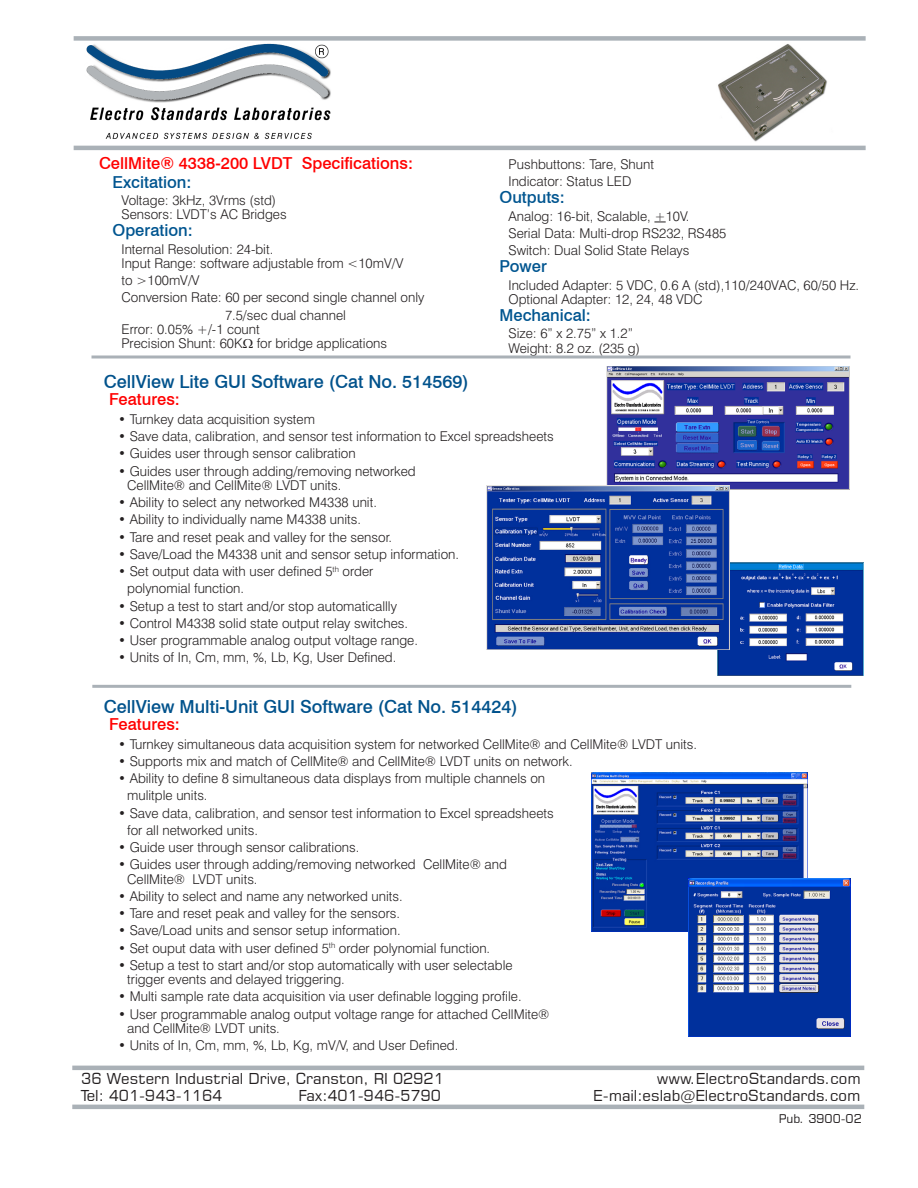
<style>
.page{position:relative;width:918px;height:1188px;background:#fff}
.page>*{position:absolute;margin:0;border:0;box-sizing:border-box;transform-origin:0 0}
.t1{font:500 18px "Swiss 721 BT";color:#00528c}
.t2{font:500 16.5px "Swiss 721 BT";color:#f00}
.t3{font:500 16.5px "Swiss 721 BT";color:#005590}
.t4{font:15px "Square 721 BT";color:#231f20}
.t5{font:300 13.5px/14.2px "Swiss 721 BT";color:#231f20}
.t6{font:12px "Square 721 BT";color:#231f20}
</style>
<div class="page">
<img style="left:693px;top:44px;width:162px;height:102px">
<img style="left:86px;top:43px;width:245px;height:97px">
<div style="left:74px;top:36px;width:792px;height:5px;background:#aab1b7"></div>
<hr style="left:74px;top:146px;width:792px;height:4px;background:#aab1b7">
<hr style="left:72px;top:1105px;width:792px;height:4px;background:#aab1b7">
<hr style="left:72px;top:1066px;width:792px;height:4px;background:#aab1b7">
<svg style="left:654px;top:222px;width:12px;height:1px"></svg>
<hr style="left:92px;top:356px;width:758px;height:2px;background:#aab1b7">
<hr style="left:92px;top:685px;width:759px;height:3px;background:#aab1b7">
<img style="left:718px;top:563px;width:145px;height:113px">
<img style="left:606px;top:366px;width:243px;height:123px">
<img style="left:591px;top:772px;width:216px;height:159px">
<img style="left:689px;top:879px;width:162px;height:157px">
<img style="left:486px;top:486px;width:243px;height:163px">
<p class="t2" style="left:99px;top:153px;width:316px">CellMite® 4338-200 LVDT Specifications:</p>
<p class="t3" style="left:112px;top:172px;width:80px">Excitation:</p>
<p class="t5" style="left:122px;top:193px;width:167px">Voltage: 3kHz, 3Vrms (std)<br>Sensors: LVDT’s AC Bridges</p>
<p class="t3" style="left:112px;top:221px;width:82px">Operation:</p>
<p class="t5" style="left:122px;top:242px;width:283px">Internal Resolution: 24-bit.<br>Input Range: software adjustable from &lt;10mV/V</p>
<p class="t5" style="left:122px;top:273px;width:80px">to &gt;100mV/V</p>
<p class="t5" style="left:122px;top:290px;width:305px">Conversion Rate: 60 per second single channel only</p>
<p class="t5" style="left:225px;top:308px;width:122px">7.5/sec dual channel</p>
<p class="t5" style="left:122px;top:322px;width:267px">Error: 0.05% +/-1 count<br>Precision Shunt: 60K for bridge applications</p>
<p class="t5" style="left:508px;top:155px;width:147px;line-height:17.2px">Pushbuttons: Tare, Shunt<br>Indicator: Status LED</p>
<p class="t3" style="left:500px;top:187px;width:67px">Outputs:</p>
<p class="t5" style="left:508px;top:207px;width:219px;line-height:17.2px">Analog: 16-bit, Scalable, +10V.<br>Serial Data: Multi-drop RS232, RS485<br>Switch: Dual Solid State Relays</p>
<p class="t3" style="left:500px;top:256px;width:49px">Power</p>
<p class="t5" style="left:508px;top:278px;width:352px">Included Adapter: 5 VDC, 0.6 A (std),110/240VAC, 60/50 Hz.<br>Optional Adapter: 12, 24, 48 VDC</p>
<p class="t3" style="left:500px;top:305px;width:93px">Mechanical:</p>
<p class="t5" style="left:508px;top:326px;width:133px">Size: 6” x 2.75” x 1.2”<br>Weight: 8.2 oz. (235 g)</p>
<h1 class="t1" style="left:104px;top:371px;width:367px">CellView Lite GUI Software (Cat No. 514569)</h1>
<p class="t2" style="left:109px;top:389px;width:72px">Features:</p>
<p class="t5" style="left:118px;top:412px;width:198px">• Turnkey data acquisition system</p>
<p class="t5" style="left:118px;top:429px;width:437px">• Save data, calibration, and sensor test information to Excel spreadsheets</p>
<p class="t5" style="left:118px;top:446px;width:239px">• Guides user through sensor calibration</p>
<p class="t5" style="left:127px;top:464px;width:290px;text-indent:-9px">• Guides user through adding/removing networked<br>CellMite® and CellMite® LVDT units.</p>
<p class="t5" style="left:118px;top:495px;width:260px">• Ability to select any networked M4338 unit.</p>
<p class="t5" style="left:118px;top:512px;width:244px">• Ability to individually name M4338 units.</p>
<p class="t5" style="left:118px;top:530px;width:275px">• Tare and reset peak and valley for the sensor.</p>
<p class="t5" style="left:118px;top:547px;width:342px">• Save/Load the M4338 unit and sensor setup information.</p>
<p class="t5" style="left:127px;top:563px;width:248px;line-height:17.2px;text-indent:-9px">• Set output data with user defined 5<sup>th</sup> order polynomial function.</p>
<p class="t5" style="left:118px;top:599px;width:280px">• Setup a test to start and/or stop automaticallly</p>
<p class="t5" style="left:118px;top:616px;width:292px">• Control M4338 solid state output relay switches.</p>
<p class="t5" style="left:118px;top:633px;width:301px">• User programmable analog output voltage range.</p>
<p class="t5" style="left:118px;top:650px;width:280px">• Units of In, Cm, mm, %, Lb, Kg, User Defined.</p>
<h1 class="t1" style="left:104px;top:696px;width:416px">CellView Multi-Unit GUI Software (Cat No. 514424)</h1>
<p class="t2" style="left:109px;top:714px;width:72px">Features:</p>
<p class="t5" style="left:118px;top:737px;width:580px">• Turnkey simultaneous data acquisition system for networked CellMite® and CellMite® LVDT units.</p>
<p class="t5" style="left:118px;top:754px;width:456px">• Supports mix and match of CellMite® and CellMite® LVDT units on network.</p>
<p class="t5" style="left:127px;top:770px;width:420px;line-height:17.2px;text-indent:-9px">• Ability to define 8 simultaneous data displays from multiple channels on mulitple units.</p>
<p class="t5" style="left:127px;top:804px;width:428px;line-height:17.2px;text-indent:-9px">• Save data, calibration, and sensor test information to Excel spreadsheets for all networked units.</p>
<p class="t5" style="left:118px;top:840px;width:243px">• Guide user through sensor calibrations.</p>
<p class="t5" style="left:127px;top:857px;width:381px;text-indent:-9px">• Guides user through adding/removing networked CellMite® and<br>CellMite® LVDT units.</p>
<p class="t5" style="left:118px;top:889px;width:286px">• Ability to select and name any networked units.</p>
<p class="t5" style="left:118px;top:906px;width:283px">• Tare and reset peak and valley for the sensors.</p>
<p class="t5" style="left:118px;top:923px;width:284px">• Save/Load units and sensor setup information.</p>
<p class="t5" style="left:118px;top:941px;width:374px">• Set ouput data with user defined 5<sup>th</sup> order polynomial function.</p>
<p class="t5" style="left:127px;top:958px;width:387px;text-indent:-9px">• Setup a test to start and/or stop automatically with user selectable trigger events and delayed triggering.</p>
<p class="t5" style="left:118px;top:989px;width:405px">• Multi sample rate data acquisition via user definable logging profile.</p>
<p class="t5" style="left:127px;top:1007px;width:424px;text-indent:-9px">• User programmable analog output voltage range for attached CellMite® and CellMite® LVDT units.</p>
<p class="t5" style="left:118px;top:1038px;width:342px">• Units of In, Cm, mm, %, Lb, Kg, mV/V, and User Defined.</p>
<p class="t4" style="left:81px;top:1069px;width:364px">36 Western Industrial Drive, Cranston, RI 02921</p>
<p class="t4" style="left:657px;top:1069px;width:205px">www.ElectroStandards.com</p>
<p class="t4" style="left:81px;top:1086px;width:143px">Tel: 401-943-1164</p>
<p class="t4" style="left:298px;top:1086px;width:144px">Fax:401-946-5790</p>
<p class="t4" style="left:593px;top:1086px;width:269px">E-mail:eslab@ElectroStandards.com</p>
<p class="t6" style="left:779px;top:1111px;width:85px">Pub. 3900-02</p>
</div>
